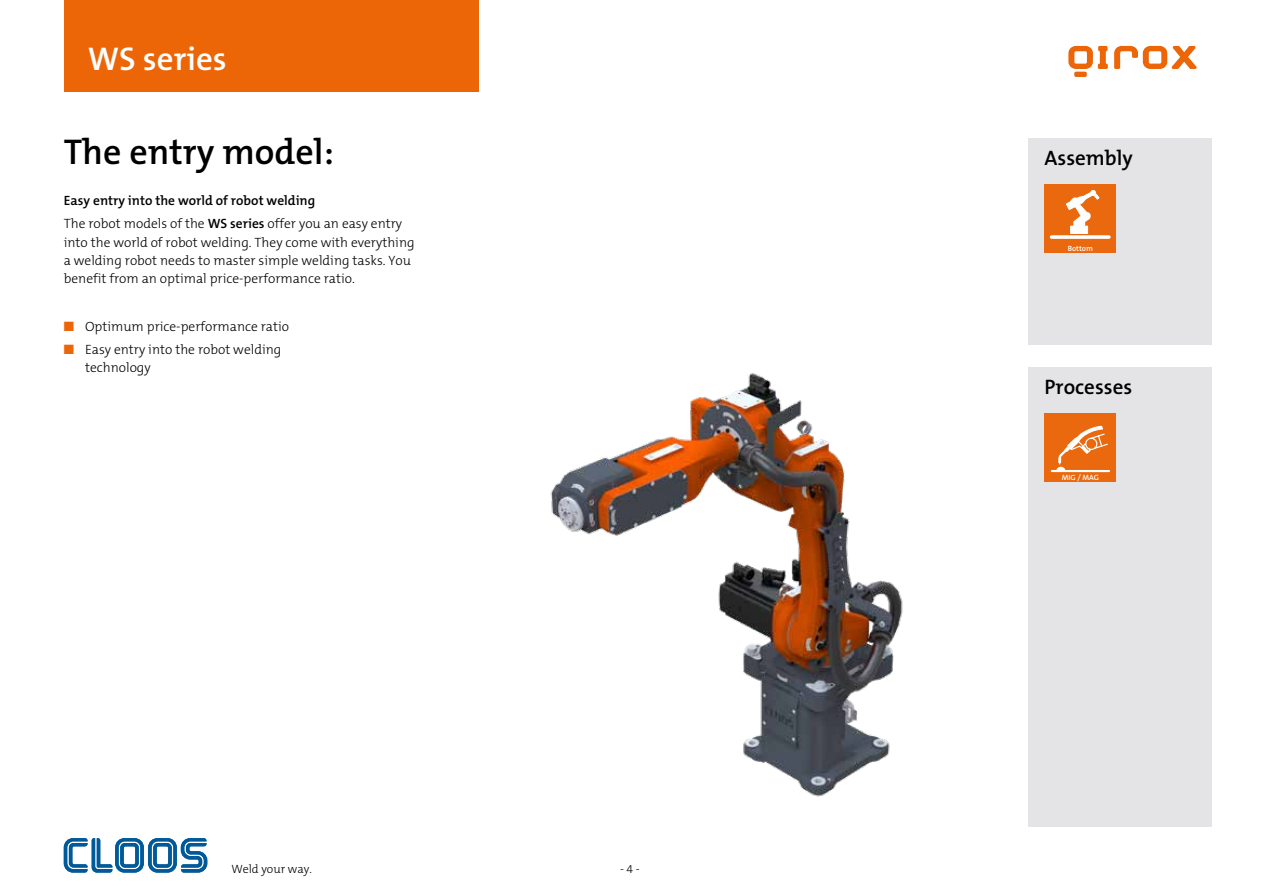
<style>
.page{position:relative;width:1263px;height:893px;background:#fff}
.page>*{position:absolute;margin:0;border:0;box-sizing:border-box;transform-origin:0 0}
.t1{font:600 36px "The Mix B6";color:#000}
.t2{font:600 33px "The Mix B6";color:#fff}
.t3{font:600 21px "The Mix B6";color:#000}
.t4{font:300 13.5px/18.3px "The Mix B3";color:#000}
.t5{font:600 13.5px "The Mix B6";color:#000}
.t6{font:300 12px "The Mix B3";color:#000}
.t7{font:600 7.65px "The Mix B6";color:#fff}
.s1{font-family:"The Mix B6";font-weight:600}
.s2{color:#ec6608}
</style>
<div class="page">
<svg style="left:64px;top:838px;width:143px;height:35px"></svg>
<div style="left:64px;top:0;width:414px;height:92px;background:#ec6608"></div>
<svg style="left:1068px;top:46px;width:40px;height:31px"></svg>
<svg style="left:1114px;top:46px;width:82px;height:23px"></svg>
<img style="left:550px;top:373px;width:353px;height:424px">
<div style="left:1028px;top:138px;width:184px;height:206px;background:#e4e4e7"></div>
<div style="left:1028px;top:367px;width:184px;height:460px;background:#e4e4e7"></div>
<div style="left:1044px;top:184px;width:72px;height:69px;background:#ea690e"></div>
<svg style="left:1066px;top:190px;width:33px;height:44px"></svg>
<svg style="left:1051px;top:235px;width:58px;height:4px"></svg>
<div style="left:1044px;top:413px;width:72px;height:69px;background:#ea690e"></div>
<svg style="left:1055px;top:425px;width:54px;height:48px"></svg>
<hr style="left:1052px;top:470px;width:57px;height:2px;background:#fff">
<h2 class="t2" style="left:88px;top:41px;width:141px">WS series</h2>
<h1 class="t1" style="left:64px;top:133px;width:272px">The entry model:</h1>
<p class="t5" style="left:64px;top:193px;width:253px">Easy entry into the world of robot welding</p>
<p class="t4" style="left:64px;top:215px;width:352px">The robot models of the <span class="s1">WS series</span> offer you an easy entry into the world of robot welding. They come with everything a welding robot needs to master simple welding tasks. You benefit from an optimal price-performance ratio.</p>
<p class="t4" style="left:64px;top:318px;width:227px"><span class="s2">■</span> Optimum price-performance ratio</p>
<p class="t4" style="left:85px;top:341px;width:198px;text-indent:-21px"><span class="s2">■</span> Easy entry into the robot welding technology</p>
<p class="t6" style="left:231px;top:862px;width:82px">Weld your way.</p>
<p class="t6" style="left:620px;top:862px;width:21px">- 4 -</p>
<h3 class="t3" style="left:1044px;top:146px;width:90px">Assembly</h3>
<p class="t7" style="left:1068px;top:244px;width:27px">Bottom</p>
<h3 class="t3" style="left:1044px;top:376px;width:89px">Processes</h3>
<p class="t7" style="left:1062px;top:473px;width:39px">MIG / MAG</p>
</div>
